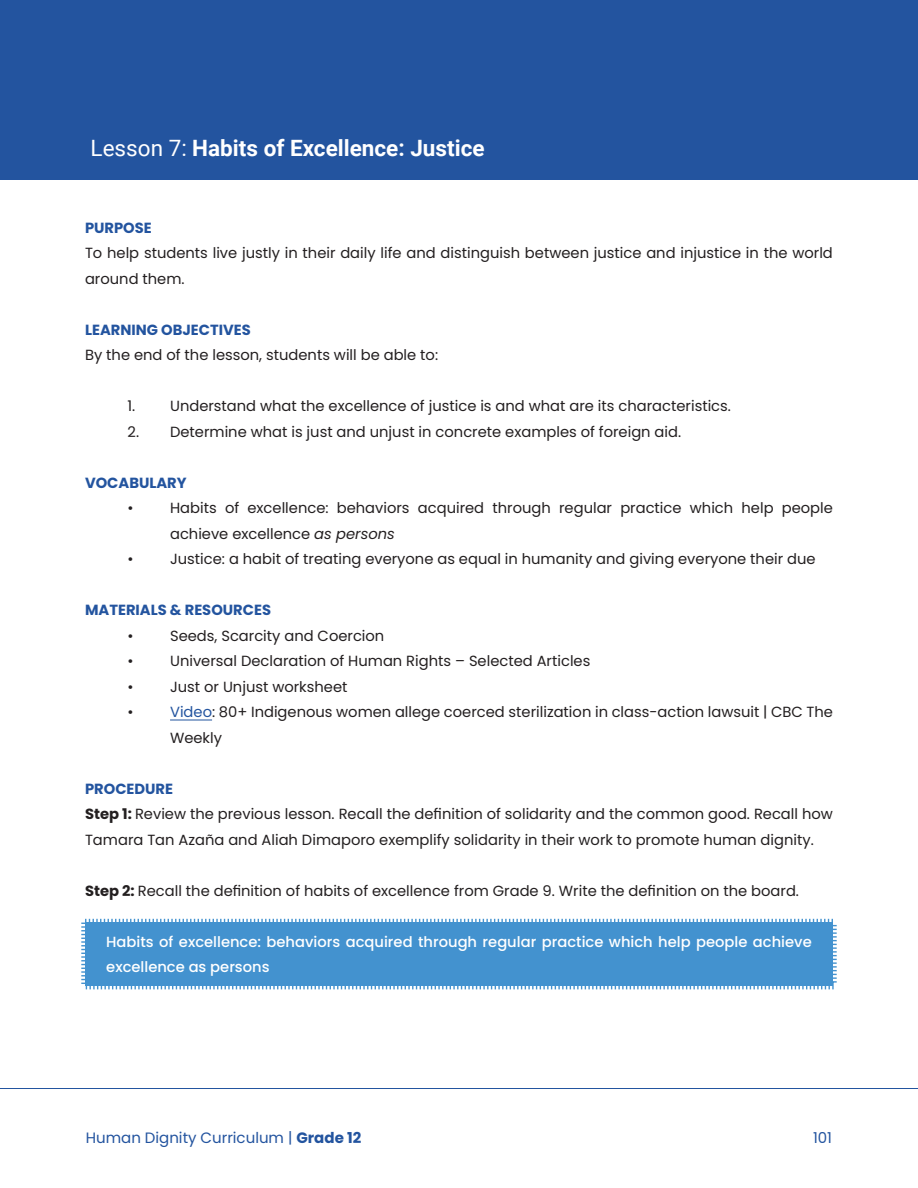
<style>
.page{position:relative;width:918px;height:1188px;background:#fff}
.page>*{position:absolute;margin:0;border:0;box-sizing:border-box;transform-origin:0 0}
.chapters{font:700 22.5px "Roboto";color:#fff}
.t1{font:15px "Poppins";color:#23549f}
.body{font:14.7px/25.5px "Poppins";color:#231f20}
.definitions{font:500 14.7px/25.5px "Poppins";color:#fff}
.subs{font:700 14.7px "Poppins";color:#23549f}
.body-2{font:700 14.7px "Poppins";color:#23549f}
.s1{font-weight:400}
.s2{font-style:italic}
.s3{color:#23549f}
.s4{font-weight:700}
</style>
<div class="page">
<hr style="left:0;top:1088px;width:918px;height:1px;background:#23549f">
<div style="left:0;top:0;width:918px;height:179px;background:#23549f"></div>
<hr style="left:170px;top:720px;width:42px;height:1px;background:#23549f">
<svg style="left:81px;top:918px;width:756px;height:72px;background:#529bd2"></svg>
<p class="chapters" style="left:91px;top:132px;width:395px"><span class="s1">Lesson 7:</span> Habits of Excellence: Justice</p>
<p class="subs" style="left:85px;top:219px;width:68px">PURPOSE</p>
<p class="body" style="left:85px;top:240px;width:749px">To help students live justly in their daily life and distinguish between justice and injustice in the world around them.</p>
<p class="body-2" style="left:85px;top:321px;width:167px">LEARNING OBJECTIVES</p>
<p class="body" style="left:85px;top:342px;width:355px">By the end of the lesson, students will be able to:</p>
<p class="body" style="left:128px;top:393px;width:605px">1. Understand what the excellence of justice is and what are its characteristics.</p>
<p class="body" style="left:128px;top:419px;width:555px">2. Determine what is just and unjust in concrete examples of foreign aid.</p>
<p class="subs" style="left:85px;top:474px;width:103px">VOCABULARY</p>
<p class="body" style="left:128px;top:495px;width:8px">•</p>
<p class="body" style="left:170px;top:495px;width:664px">Habits of excellence: behaviors acquired through regular practice which help people achieve excellence <span class="s2">as persons</span></p>
<p class="body" style="left:128px;top:546px;width:8px">•</p>
<p class="body" style="left:170px;top:546px;width:647px">Justice: a habit of treating everyone as equal in humanity and giving everyone their due</p>
<p class="subs" style="left:85px;top:601px;width:188px">MATERIALS &amp; RESOURCES</p>
<p class="body" style="left:128px;top:623px;width:8px">•</p>
<p class="body" style="left:170px;top:623px;width:216px">Seeds, Scarcity and Coercion</p>
<p class="body" style="left:128px;top:648px;width:8px">•</p>
<p class="body" style="left:170px;top:648px;width:422px">Universal Declaration of Human Rights – Selected Articles</p>
<p class="body" style="left:128px;top:674px;width:8px">•</p>
<p class="body" style="left:170px;top:674px;width:179px">Just or Unjust worksheet</p>
<p class="body" style="left:128px;top:699px;width:8px">•</p>
<p class="body" style="left:170px;top:699px;width:664px"><span class="s3">Video</span>: 80+ Indigenous women allege coerced sterilization in class-action lawsuit | CBC The<br>Weekly</p>
<p class="subs" style="left:85px;top:780px;width:90px">PROCEDURE</p>
<p class="body" style="left:85px;top:801px;width:749px"><span class="s4">Step 1:</span> Review the previous lesson. Recall the definition of solidarity and the common good. Recall how<br>Tamara Tan Azaña and Aliah Dimaporo exemplify solidarity in their work to promote human dignity.</p>
<p class="body" style="left:85px;top:878px;width:716px"><span class="s4">Step 2:</span> Recall the definition of habits of excellence from Grade 9. Write the definition on the board.</p>
<p class="definitions" style="left:106px;top:929px;width:707px">Habits of excellence: behaviors acquired through regular practice which help people achieve excellence as persons</p>
<p class="t1" style="left:86px;top:1129px;width:277px">Human Dignity Curriculum | <span class="s4">Grade 12</span></p>
<p class="t1" style="left:813px;top:1129px;width:21px">101</p>
</div>
